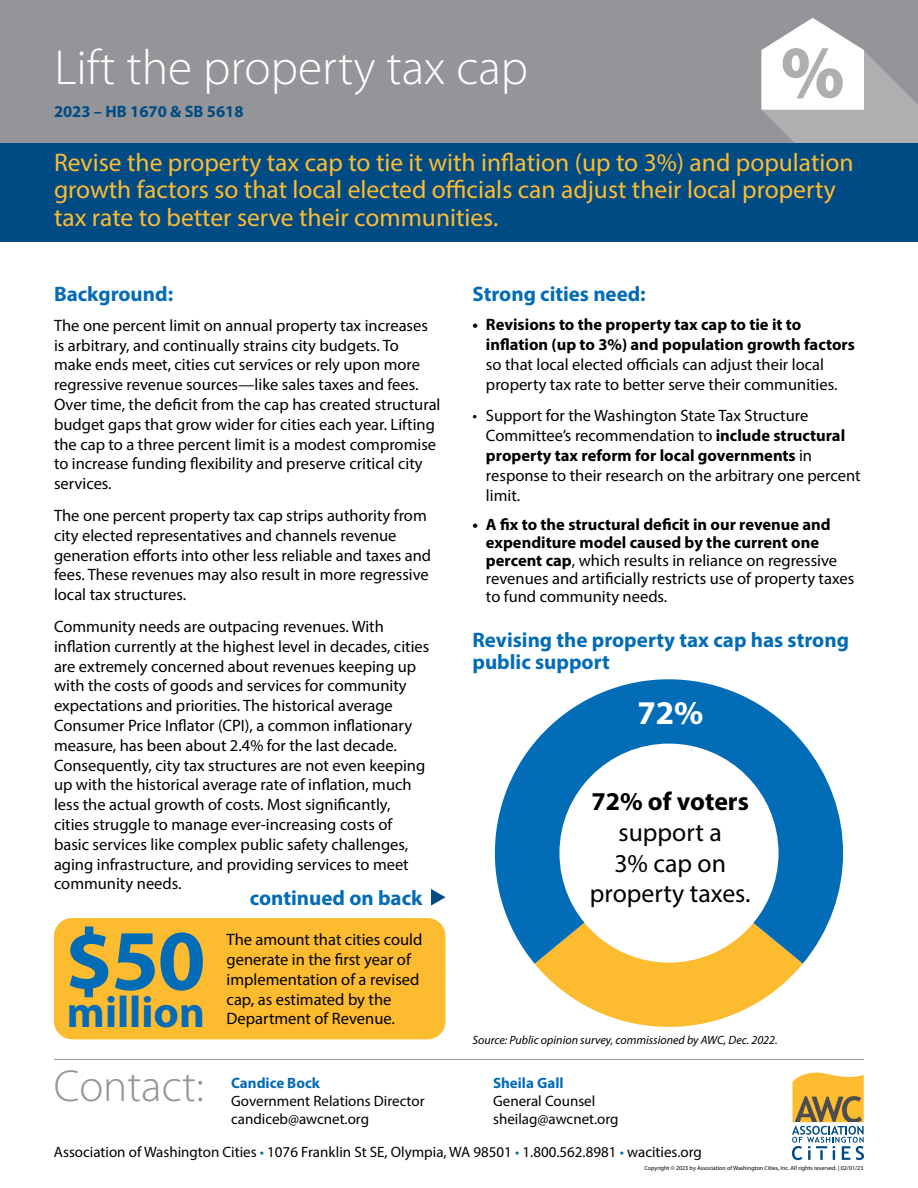
<style>
.page{position:relative;width:918px;height:1188px;background:#fff}
.page>*{position:absolute;margin:0;border:0;box-sizing:border-box;transform-origin:0 0}
.t1{font:700 86.7px "Myriad Pro";color:#036cb6}
.t2{font:300 49.5px "Myriad Pro";color:#fff}
.t3{font:300 45px "Myriad Pro";color:#939598}
.t4{font:700 44.25px "Myriad Pro";color:#036cb6}
.t5{font:700 33.3px "Myriad Pro";color:#fff}
.t6{font:25.8px/30.9px "Myriad Pro";color:#000;text-align:center}
.t7{font:700 25.8px "Myriad Pro";color:#000}
.t8{font:25.5px/27.5px "Myriad Pro";color:#fdbb30}
.t9{font:700 21px/22.6px "Myriad Pro";color:#036cb6}
.t10{font:16.5px/19.8px "Myriad Pro";color:#000}
.t11{font:700 16.5px/19.8px "Myriad Pro";color:#000}
.t12{font:700 16.5px "Myriad Pro";color:#004b83}
.t13{font:15px/18px "Myriad Pro";color:#000}
.t14{font:700 15px "Myriad Pro";color:#036cb6}
.t15{font:italic 12px "Myriad Pro";color:#000}
.t16{font:6px "Myriad Pro";color:#000}
.s1{font-weight:700}
.s2{color:#036cb6}
</style>
<div class="page">
<div style="left:0;top:0;width:918px;height:158px;background:#939598"></div>
<div style="left:0;top:143px;width:918px;height:99px;background:#004b83"></div>
<hr style="left:54px;top:1059px;width:810px;height:1px;background:#939598">
<svg style="left:792px;top:1072px;width:72px;height:88px"></svg>
<svg style="left:761px;top:18px;width:157px;height:125px"></svg>
<div style="left:54px;top:918px;width:391px;height:121px;background:#fdbb30;border-radius:18px"></div>
<svg style="left:431px;top:889px;width:15px;height:17px"></svg>
<svg style="left:535px;top:964px;width:268px;height:63px;fill:#fdbb30"></svg>
<svg style="left:494px;top:679px;width:349px;height:285px;fill:#036cb6"></svg>
<div style="left:559px;top:744px;width:220px;height:219px;background:#fff;border-radius:50%"></div>
<h2 class="t2" style="left:54px;top:40px;width:475px">Lift the property tax cap</h2>
<p class="t12" style="left:54px;top:101px;width:191px">2023 – HB 1670 &amp; SB 5618</p>
<h3 class="t8" style="left:54px;top:148px;width:801px">Revise the property tax cap to tie it with inflation (up to 3%) and population growth factors so that local elected officials can adjust their local property tax rate to better serve their communities.</h3>
<p class="t9" style="left:54px;top:282px;width:121px">Background:</p>
<p class="t10" style="left:54px;top:315px;width:388px">The one percent limit on annual property tax increases is arbitrary, and continually strains city budgets. To make ends meet, cities cut services or rely upon more regressive revenue sources—like sales taxes and fees.<br>Over time, the deficit from the cap has created structural budget gaps that grow wider for cities each year. Lifting the cap to a three percent limit is a modest compromise to increase funding flexibility and preserve critical city services.</p>
<p class="t10" style="left:54px;top:505px;width:379px">The one percent property tax cap strips authority from city elected representatives and channels revenue generation efforts into other less reliable and taxes and fees. These revenues may also result in more regressive local tax structures.</p>
<p class="t10" style="left:54px;top:616px;width:377px">Community needs are outpacing revenues. With inflation currently at the highest level in decades, cities are extremely concerned about revenues keeping up with the costs of goods and services for community expectations and priorities. The historical average Consumer Price Inflator (CPI), a common inflationary measure, has been about 2.4% for the last decade.<br>Consequently, city tax structures are not even keeping up with the historical average rate of inflation, much less the actual growth of costs. Most significantly, cities struggle to manage ever-increasing costs of basic services like complex public safety challenges, aging infrastructure, and providing services to meet community needs.</p>
<p class="t9" style="left:250px;top:886px;width:174px">continued on back</p>
<h1 class="t1" style="left:65px;top:904px;width:142px">$50</h1>
<h3 class="t4" style="left:67px;top:983px;width:140px">million</h3>
<h3 class="t3" style="left:54px;top:1061px;width:152px">Contact:</h3>
<p class="t10" style="left:227px;top:930px;width:197px">The amount that cities could generate in the first year of implementation of a revised cap, as estimated by the<br>Department of Revenue.</p>
<p class="t14" style="left:231px;top:1074px;width:90px">Candice Bock</p>
<p class="t13" style="left:231px;top:1092px;width:195px">Government Relations Director candiceb@awcnet.org</p>
<p class="t9" style="left:472px;top:282px;width:175px">Strong cities need:</p>
<p class="t11" style="left:486px;top:314px;width:370px;text-indent:-13px">• Revisions to the property tax cap to tie it to inflation (up to 3%) and population growth factors</p>
<p class="t10" style="left:486px;top:354px;width:353px">so that local elected officials can adjust their local property tax rate to better serve their communities.</p>
<p class="t10" style="left:486px;top:406px;width:376px;text-indent:-13px">• Support for the Washington State Tax Structure Committee’s recommendation to <span class="s1">include structural property tax reform for local governments</span> in response to their research on the arbitrary one percent limit.</p>
<p class="t10" style="left:486px;top:516px;width:370px;line-height:17.9px;text-indent:-13px"><span class="s1">• A fix to the structural deficit in our revenue and expenditure model caused by the current one percent cap</span>, which results in reliance on regressive revenues and artificially restricts use of property taxes to fund community needs.</p>
<p class="t9" style="left:472px;top:628px;width:378px">Revising the property tax cap has strong public support</p>
<h3 class="t5" style="left:637px;top:691px;width:68px">72%</h3>
<h3 class="t7" style="left:591px;top:784px;width:159px">72% of voters</h3>
<h3 class="t6" style="left:590px;top:816px;width:162px">support a<br>3% cap on property taxes.</h3>
<p class="t15" style="left:472px;top:1032px;width:307px">Source: Public opinion survey, commissioned by AWC, Dec. 2022.</p>
<p class="t14" style="left:493px;top:1074px;width:72px">Sheila Gall</p>
<p class="t13" style="left:493px;top:1092px;width:127px">General Counsel sheilag@awcnet.org</p>
<p class="t13" style="left:54px;top:1142px;width:649px">Association of Washington Cities <span class="s2">•</span> 1076 Franklin St SE, Olympia, WA 98501 <span class="s2">•</span> 1.800.562.8981 <span class="s2">•</span> wacities.org</p>
<p class="t16" style="left:645px;top:1164px;width:220px">Copyright © 2023 by Association of Washington Cities, Inc. All rights reserved. | 02/01/23</p>
</div>
